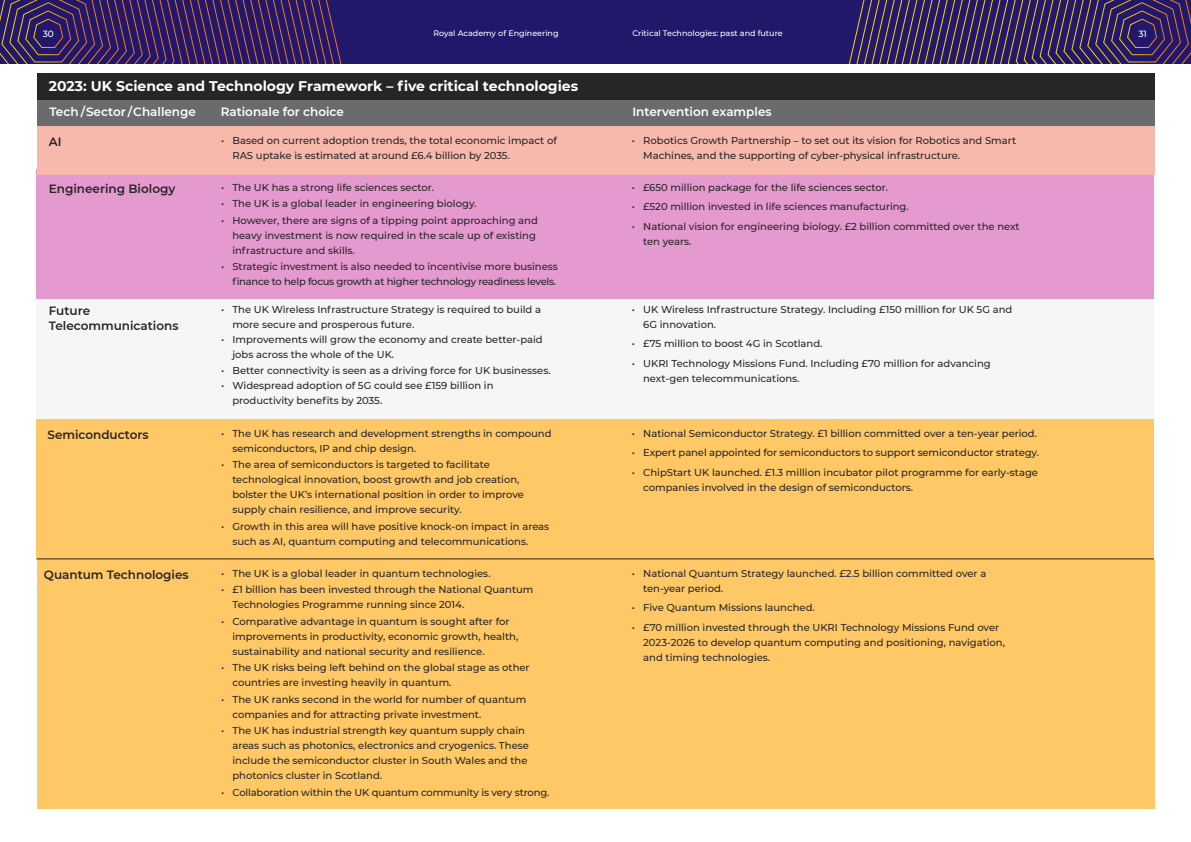
<style>
.page{position:relative;width:1191px;height:842px;background:#fff}
.page>*{position:absolute;margin:0;border:0;box-sizing:border-box;transform-origin:0 0}
.t1{font:700 14px "Montserrat";color:#fff}
.t2{font:600 12px/15px "Montserrat";color:#272526}
.t3{font:600 12px "Montserrat";color:#fff}
.t4{font:500 10px/15px "Montserrat";color:#272526}
.t5{font:500 10px/15px "Montserrat";letter-spacing:-.02em;color:#272526;text-align:right}
.t6{font:500 9px "Montserrat";color:#fff}
.t7{font:500 8px "Montserrat";color:#fff}
</style>
<div class="page">
<div style="left:0;top:0;width:603px;height:63px;background:#21176b"></div>
<svg style="left:0;top:0;width:342px;height:63px"></svg>
<div style="left:595px;top:0;width:596px;height:63px;background:#21176b"></div>
<svg style="left:849px;top:0;width:342px;height:63px"></svg>
<div style="left:37px;top:418px;width:1117px;height:142px;background:#ffc866"></div>
<div style="left:37px;top:289px;width:1117px;height:129px;background:#f6f6f6"></div>
<div style="left:37px;top:169px;width:1117px;height:130px;background:#e499cf"></div>
<div style="left:37px;top:560px;width:1117px;height:248px;background:#ffc866"></div>
<hr style="left:37px;top:559px;width:1117px;height:1px;background:#272526">
<div style="left:37px;top:125px;width:1117px;height:49px;background:#f6b9ac"></div>
<div style="left:37px;top:99px;width:1117px;height:26px;background:#6c6b6c"></div>
<div style="left:37px;top:73px;width:1117px;height:26px;background:#272526"></div>
<p class="t6" style="left:43px;top:28px;width:13px">30</p>
<p class="t7" style="left:433px;top:29px;width:127px">Royal Academy of Engineering</p>
<p class="t7" style="left:632px;top:29px;width:152px">Critical Technologies: past and future</p>
<p class="t6" style="left:1138px;top:28px;width:10px">31</p>
<h4 class="t1" style="left:49px;top:77px;width:531px">2023: UK Science and Technology Framework – five critical technologies</h4>
<p class="t3" style="left:49px;top:105px;width:148px">Tech / Sector / Challenge</p>
<p class="t3" style="left:221px;top:105px;width:125px">Rationale for choice</p>
<p class="t3" style="left:632px;top:104px;width:141px">Intervention examples</p>
<p class="t2" style="left:49px;top:134px;width:14px">AI</p>
<p class="t4" style="left:232px;top:133px;width:326px;text-indent:-11px">• Based on current adoption trends, the total economic impact of<br>RAS uptake is estimated at around £6.4 billion by 2035.</p>
<p class="t4" style="left:643px;top:133px;width:374px;text-indent:-11px">• Robotics Growth Partnership – to set out its vision for Robotics and Smart<br>Machines, and the supporting of cyber-physical infrastructure.</p>
<p class="t2" style="left:49px;top:181px;width:128px">Engineering Biology</p>
<p class="t4" style="left:221px;top:180px;width:214px">• The UK has a strong life sciences sector.</p>
<p class="t4" style="left:221px;top:196px;width:257px">• The UK is a global leader in engineering biology.</p>
<p class="t4" style="left:232px;top:213px;width:307px;text-indent:-11px">• However, there are signs of a tipping point approaching and heavy investment is now required in the scale up of existing infrastructure and skills.</p>
<p class="t5" style="left:221px;top:259px;width:338px">• Strategic investment is also needed to incentivise more business finance to help focus growth at higher technology readiness levels.</p>
<p class="t4" style="left:632px;top:180px;width:258px">• £650 million package for the life sciences sector.</p>
<p class="t4" style="left:632px;top:199px;width:278px">• £520 million invested in life sciences manufacturing.</p>
<p class="t4" style="left:643px;top:219px;width:378px;text-indent:-11px">• National vision for engineering biology. £2 billion committed over the next ten years.</p>
<p class="t2" style="left:49px;top:303px;width:131px">Future<br>Telecommunications</p>
<p class="t4" style="left:232px;top:302px;width:310px;text-indent:-11px">• The UK Wireless Infrastructure Strategy is required to build a more secure and prosperous future.</p>
<p class="t4" style="left:232px;top:332px;width:312px;text-indent:-11px">• Improvements will grow the economy and create better-paid jobs across the whole of the UK.</p>
<p class="t4" style="left:221px;top:363px;width:331px">• Better connectivity is seen as a driving force for UK businesses.</p>
<p class="t4" style="left:232px;top:378px;width:263px;text-indent:-11px">• Widespread adoption of 5G could see £159 billion in productivity benefits by 2035.</p>
<p class="t2" style="left:47px;top:427px;width:103px">Semiconductors</p>
<p class="t4" style="left:232px;top:426px;width:321px;text-indent:-11px">• The UK has research and development strengths in compound semiconductors, IP and chip design.</p>
<p class="t4" style="left:232px;top:457px;width:293px;text-indent:-11px">• The area of semiconductors is targeted to facilitate technological innovation, boost growth and job creation, bolster the UK’s international position in order to improve supply chain resilience, and improve security.</p>
<p class="t4" style="left:232px;top:519px;width:318px;text-indent:-11px">• Growth in this area will have positive knock-on impact in areas such as AI, quantum computing and telecommunications.</p>
<p class="t2" style="left:44px;top:567px;width:146px">Quantum Technologies</p>
<p class="t4" style="left:221px;top:565px;width:271px">• The UK is a global leader in quantum technologies.</p>
<p class="t4" style="left:232px;top:582px;width:302px;text-indent:-11px">• £1 billion has been invested through the National Quantum<br>Technologies Programme running since 2014.</p>
<p class="t4" style="left:232px;top:613px;width:287px;text-indent:-11px">• Comparative advantage in quantum is sought after for improvements in productivity, economic growth, health, sustainability and national security and resilience.</p>
<p class="t4" style="left:232px;top:660px;width:299px;text-indent:-11px">• The UK risks being left behind on the global stage as other countries are investing heavily in quantum.</p>
<p class="t4" style="left:232px;top:691px;width:295px;text-indent:-11px">• The UK ranks second in the world for number of quantum companies and for attracting private investment.</p>
<p class="t4" style="left:232px;top:723px;width:298px;text-indent:-11px">• The UK has industrial strength key quantum supply chain areas such as photonics, electronics and cryogenics. These include the semiconductor cluster in South Wales and the photonics cluster in Scotland.</p>
<p class="t4" style="left:221px;top:784px;width:330px">• Collaboration within the UK quantum community is very strong.</p>
<p class="t4" style="left:643px;top:302px;width:371px;text-indent:-11px">• UK Wireless Infrastructure Strategy. Including £150 million for UK 5G and<br>6G innovation.</p>
<p class="t4" style="left:632px;top:336px;width:192px">• £75 million to boost 4G in Scotland.</p>
<p class="t4" style="left:643px;top:356px;width:349px;text-indent:-11px">• UKRI Technology Missions Fund. Including £70 million for advancing next-gen telecommunications.</p>
<p class="t4" style="left:632px;top:426px;width:407px">• National Semiconductor Strategy. £1 billion committed over a ten-year period.</p>
<p class="t4" style="left:632px;top:445px;width:408px">• Expert panel appointed for semiconductors to support semiconductor strategy.</p>
<p class="t4" style="left:643px;top:465px;width:396px;text-indent:-11px">• ChipStart UK launched. £1.3 million incubator pilot programme for early-stage companies involved in the design of semiconductors.</p>
<p class="t4" style="left:643px;top:565px;width:345px;text-indent:-11px">• National Quantum Strategy launched. £2.5 billion committed over a ten-year period.</p>
<p class="t4" style="left:632px;top:600px;width:184px">• Five Quantum Missions launched.</p>
<p class="t4" style="left:643px;top:619px;width:363px;text-indent:-11px">• £70 million invested through the UKRI Technology Missions Fund over<br>2023-2026 to develop quantum computing and positioning, navigation, and timing technologies.</p>
</div>
